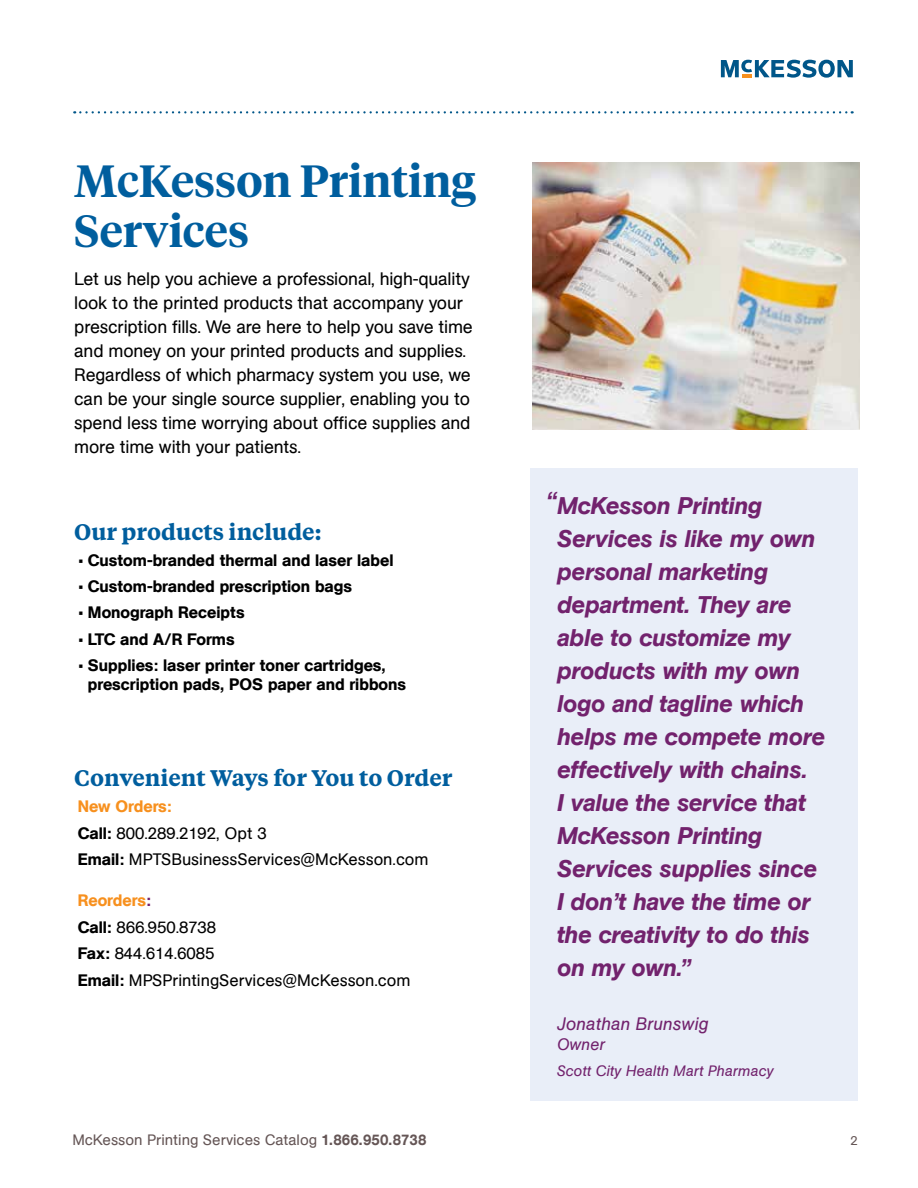
<style>
.page{position:relative;width:918px;height:1188px;background:#fff}
.page>*{position:absolute;margin:0;border:0;box-sizing:border-box;transform-origin:0 0}
.t1{font:600 45px/49.5px "Tiempos Headline";color:#005e9e}
.t2{font:italic 500 24px/33px "AG Book Pro";color:#72226d}
.t3{font:600 22.5px "Tiempos Text";color:#005e9e}
.t4{font:18px/24px "AG Book Pro";letter-spacing:-.01em;color:#000}
.t5{font:italic 18px "AG Book Pro";color:#72226d}
.t6{font:500 16.5px/19.5px "AG Book Pro";color:#000}
.t7{font:16.5px/26.5px "AG Book Pro";color:#000}
.t8{font:italic 16.5px "AG Book Pro";color:#72226d}
.t9{font:15px "AG Book Pro";color:#655656}
.t10{font:italic 15px "AG Book Pro";color:#72226d}
.t11{font:12.75px "AG Book Pro";color:#655656}
.s1{font-weight:500;color:#f7901e}
.s2{font-weight:500}
.s3{font-weight:500;color:#72226d}
</style>
<div class="page">
<svg style="left:721px;top:60px;width:132px;height:18px"></svg>
<svg style="left:74px;top:111px;width:779px;height:2px"></svg>
<div style="left:530px;top:468px;width:328px;height:633px;background:#e9eef8"></div>
<img style="left:532px;top:162px;width:328px;height:267px">
<h1 class="t1" style="left:74px;top:154px;width:403px">McKesson Printing<br>Services</h1>
<p class="t4" style="left:74px;top:267px;width:400px">Let us help you achieve a professional, high-quality look to the printed products that accompany your prescription fills. We are here to help you save time and money on your printed products and supplies.<br>Regardless of which pharmacy system you use, we can be your single source supplier, enabling you to spend less time worrying about office supplies and more time with your patients.</p>
<p class="t3" style="left:74px;top:516px;width:249px">Our products include:</p>
<p class="t6" style="left:79px;top:550px;width:316px">• Custom-branded thermal and laser label</p>
<p class="t6" style="left:79px;top:576px;width:275px">• Custom-branded prescription bags</p>
<p class="t6" style="left:79px;top:602px;width:167px">• Monograph Receipts</p>
<p class="t6" style="left:79px;top:629px;width:157px">• LTC and A/R Forms</p>
<p class="t6" style="left:88px;top:655px;width:320px;text-indent:-9px">• Supplies: laser printer toner cartridges, prescription pads, POS paper and ribbons</p>
<p class="t3" style="left:74px;top:762px;width:380px">Convenient Ways for You to Order</p>
<p class="t7" style="left:78px;top:793px;width:352px"><span class="s1">New Orders:<br></span><span class="s2">Call:</span> 800.289.2192, Opt 3<br><span class="s2">Email:</span> MPTSBusinessServices@McKesson.com</p>
<p class="t7" style="left:78px;top:887px;width:334px"><span class="s1">Reorders</span><span class="s3">:<br></span><span class="s2">Call:</span> 866.950.8738<br><span class="s2">Fax:</span> 844.614.6085<br><span class="s2">Email:</span> MPSPrintingServices@McKesson.com</p>
<h2 class="t2" style="left:545px;top:484px;width:12px">“</h2>
<p class="t2" style="left:557px;top:488px;width:269px">McKesson Printing<br>Services is like my own personal marketing department. They are able to customize my products with my own logo and tagline which helps me compete more effectively with chains.<br>I value the service that<br>McKesson Printing<br>Services supplies since<br>I don’t have the time or the creativity to do this on my own.”</p>
<p class="t5" style="left:557px;top:1012px;width:153px">Jonathan Brunswig</p>
<p class="t8" style="left:557px;top:1033px;width:50px">Owner</p>
<p class="t10" style="left:557px;top:1061px;width:219px">Scott City Health Mart Pharmacy</p>
<p class="t9" style="left:72px;top:1130px;width:356px">McKesson Printing Services Catalog <span class="s2">1.866.950.8738</span></p>
<p class="t11" style="left:850px;top:1132px;width:9px">2</p>
</div>
